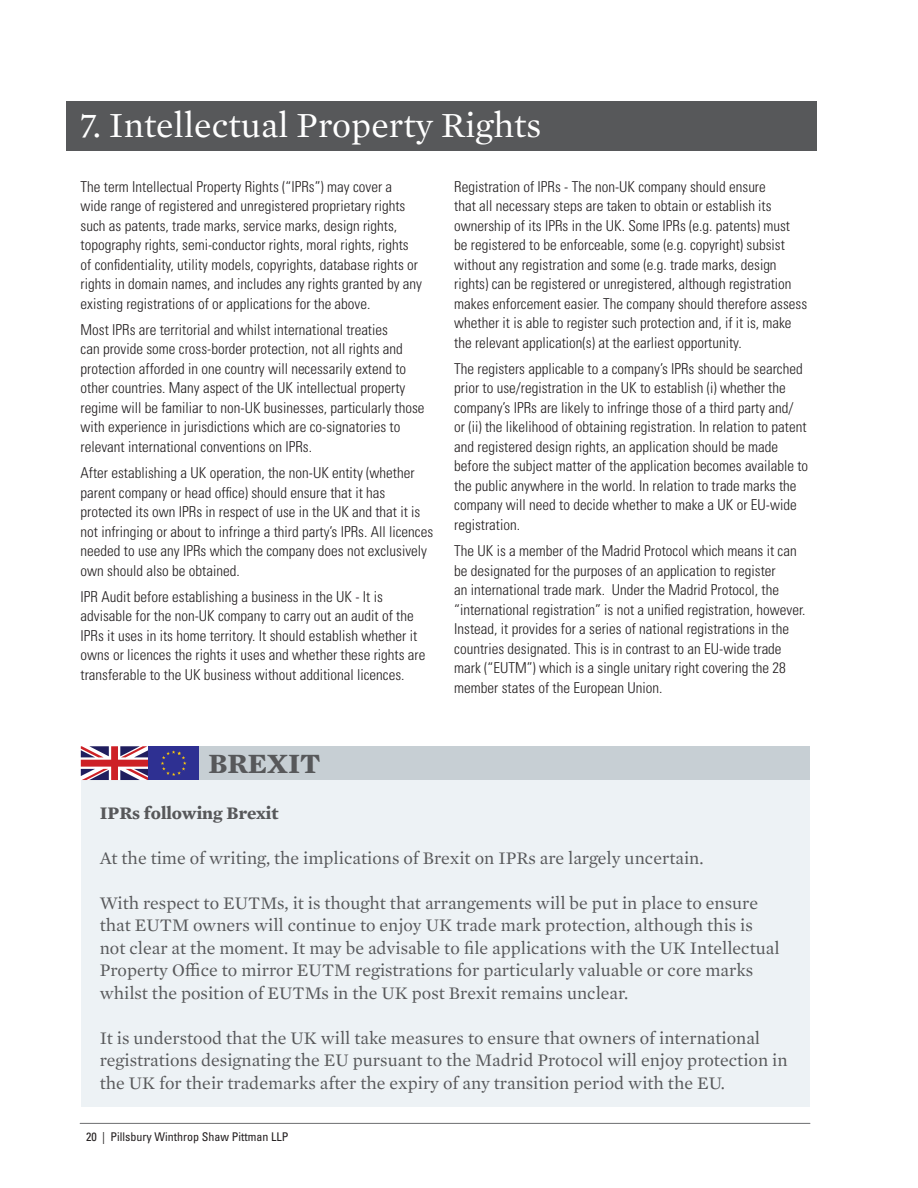
<style>
.page{position:relative;width:918px;height:1188px;background:#fff}
.page>*{position:absolute;margin:0;border:0;box-sizing:border-box;transform-origin:0 0}
.Headline_1{font:36px "Mercury Text G1";color:#fff}
.Pull_Quote{font:700 28.5px "Mercury Text G1";color:#57585a}
.Pull_Quote-2{font:18px/22.5px "Mercury Text G1";color:#57585a}
.Pull_Quote-3{font:700 18px "Mercury Text G1";color:#57585a}
.Body_Copy{font:300 condensed 15px/19.5px "Univers LT Std";color:#231f20}
.t1{font:condensed 12px "Univers LT Std";color:#231f20}
</style>
<div class="page">
<hr style="left:80px;top:1123px;width:730px;height:1px;background:#6c6d70">
<div style="left:66px;top:101px;width:751px;height:50px;background:#57585a"></div>
<div style="left:81px;top:780px;width:729px;height:327px;background:#edf2f5"></div>
<div style="left:81px;top:746px;width:729px;height:34px;background:#c7cfd4"></div>
<svg style="left:81px;top:746px;width:67px;height:34px;background:#b27083"></svg>
<div style="left:148px;top:746px;width:51px;height:34px;background:#2e3092"></div>
<svg style="left:161px;top:750px;width:26px;height:26px"></svg>
<p class="Headline_1" style="left:80px;top:99px;width:463px">7. Intellectual Property Rights</p>
<p class="Body_Copy" style="left:81px;top:177px;width:343px">The term Intellectual Property Rights (“IPRs”) may cover a wide range of registered and unregistered proprietary rights such as patents, trade marks, service marks, design rights, topography rights, semi-conductor rights, moral rights, rights of confidentiality, utility models, copyrights, database rights or rights in domain names, and includes any rights granted by any existing registrations of or applications for the above.</p>
<p class="Body_Copy" style="left:81px;top:320px;width:346px">Most IPRs are territorial and whilst international treaties<br>can provide some cross-border protection, not all rights and protection afforded in one country will necessarily extend to other countries. Many aspect of the UK intellectual property regime will be familiar to non-UK businesses, particularly those with experience in jurisdictions which are co-signatories to relevant international conventions on IPRs.</p>
<p class="Body_Copy" style="left:81px;top:463px;width:354px">After establishing a UK operation, the non-UK entity (whether parent company or head office) should ensure that it has protected its own IPRs in respect of use in the UK and that it is not infringing or about to infringe a third party’s IPRs. All licences needed to use any IPRs which the company does not exclusively own should also be obtained.</p>
<p class="Body_Copy" style="left:81px;top:587px;width:346px">IPR Audit before establishing a business in the UK - It is advisable for the non-UK company to carry out an audit of the IPRs it uses in its home territory. It should establish whether it owns or licences the rights it uses and whether these rights are transferable to the UK business without additional licences.</p>
<p class="Body_Copy" style="left:454px;top:177px;width:354px">Registration of IPRs - The non-UK company should ensure<br>that all necessary steps are taken to obtain or establish its ownership of its IPRs in the UK. Some IPRs (e.g. patents) must<br>be registered to be enforceable, some (e.g. copyright) subsist without any registration and some (e.g. trade marks, design rights) can be registered or unregistered, although registration makes enforcement easier. The company should therefore assess whether it is able to register such protection and, if it is, make the relevant application(s) at the earliest opportunity.</p>
<p class="Body_Copy" style="left:454px;top:359px;width:355px">The registers applicable to a company’s IPRs should be searched prior to use/registration in the UK to establish (i) whether the company’s IPRs are likely to infringe those of a third party and/<br>or (ii) the likelihood of obtaining registration. In relation to patent and registered design rights, an application should be made before the subject matter of the application becomes available to the public anywhere in the world. In relation to trade marks the company will need to decide whether to make a UK or EU-wide registration.</p>
<p class="Body_Copy" style="left:454px;top:541px;width:353px">The UK is a member of the Madrid Protocol which means it can be designated for the purposes of an application to register<br>an international trade mark. Under the Madrid Protocol, the “international registration” is not a unified registration, however.<br>Instead, it provides for a series of national registrations in the countries designated. This is in contrast to an EU-wide trade mark (“EUTM”) which is a single unitary right covering the 28 member states of the European Union.</p>
<p class="Pull_Quote" style="left:209px;top:742px;width:114px">BREXIT</p>
<p class="Pull_Quote-3" style="left:100px;top:799px;width:181px">IPRs following Brexit</p>
<p class="Pull_Quote-2" style="left:100px;top:846px;width:605px">At the time of writing, the implications of Brexit on IPRs are largely uncertain.</p>
<p class="Pull_Quote-2" style="left:100px;top:891px;width:681px">With respect to EUTMs, it is thought that arrangements will be put in place to ensure that EUTM owners will continue to enjoy UK trade mark protection, although this is not clear at the moment. It may be advisable to file applications with the UK Intellectual Property Office to mirror EUTM registrations for particularly valuable or core marks whilst the position of EUTMs in the UK post Brexit remains unclear.</p>
<p class="Pull_Quote-2" style="left:100px;top:1026px;width:689px">It is understood that the UK will take measures to ensure that owners of international registrations designating the EU pursuant to the Madrid Protocol will enjoy protection in the UK for their trademarks after the expiry of any transition period with the EU.</p>
<p class="t1" style="left:86px;top:1129px;width:204px">20 | Pillsbury Winthrop Shaw Pittman LLP</p>
</div>
